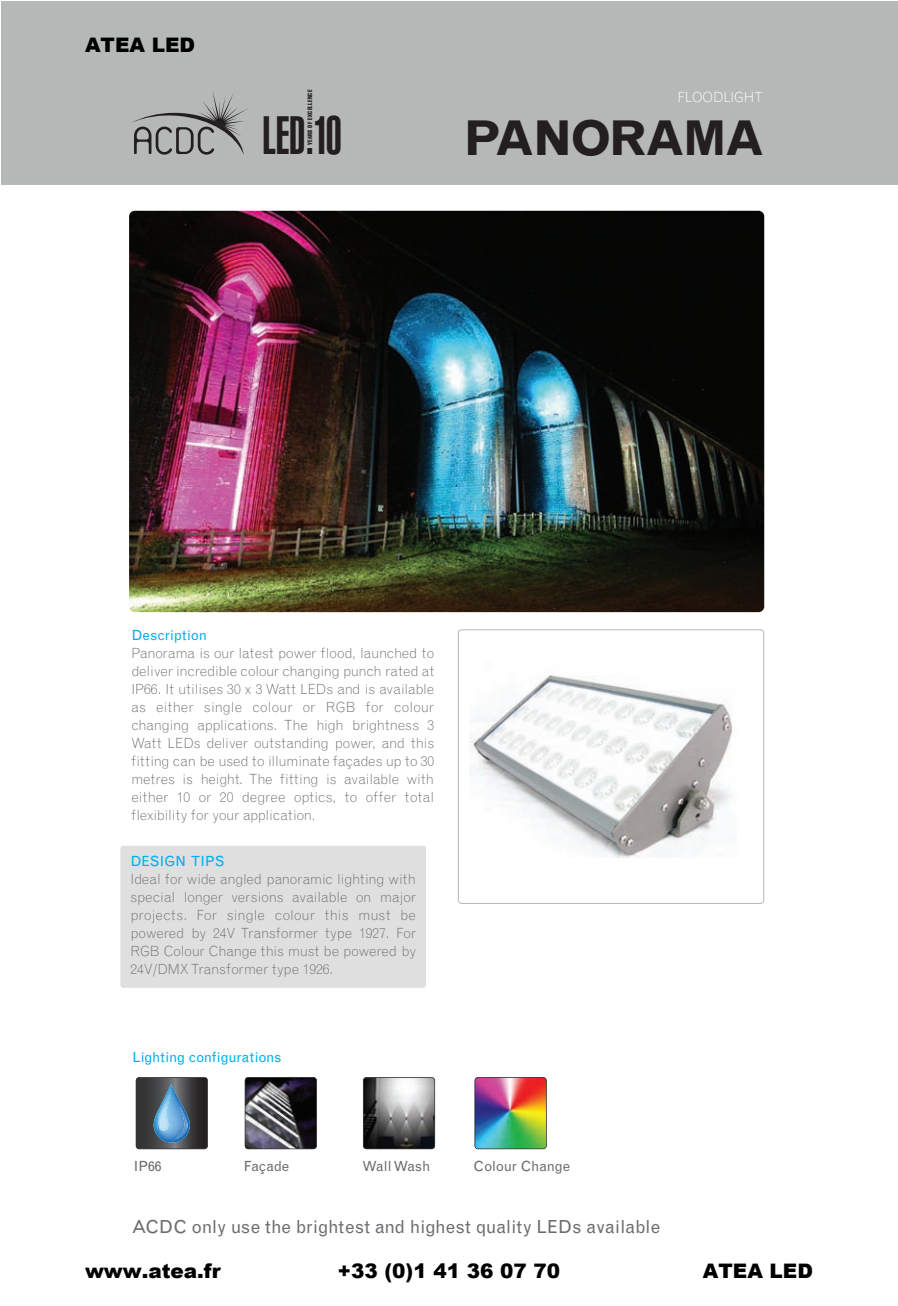
<style>
.page{position:relative;width:898px;height:1306px;background:#fff}
.page>*{position:absolute;margin:0;border:0;box-sizing:border-box;transform-origin:0 0}
.t1{font:900 extra-condensed 52.4px "Swiss 911 BT";color:#231f20;scale:.93 1}
.t2{font:700 48px "Grotesque";letter-spacing:-.06em;color:#231f20}
.t3{font:900 20px "Arial";color:#000}
.t4{font:18px "Grotesque";color:#6c6d70}
.t5{font:300 14px/18px "Grotesque";letter-spacing:-.01em;color:#6c6d70;text-align:justify}
.t6{font:14px "Grotesque";letter-spacing:-.005em;color:#00aeef}
.t7{font:14px "Grotesque";letter-spacing:-.005em;color:#6c6d70}
.t8{font:300 14px "Grotesque";letter-spacing:-.01em;color:#fff}
.t9{font:extra-condensed 6.2px "Swiss 911 BT";letter-spacing:.035em;color:#231f20;scale:1.07 1}
</style>
<div class="page">
<div style="left:878px;top:1px;width:20px;height:184px;background:#b6b8b8"></div>
<div style="left:1px;top:1px;width:879px;height:184px;background:#b6b8b8"></div>
<svg style="left:136px;top:1077px;width:71px;height:72px;background:#404b54"></svg>
<img style="left:159px;top:1093px;width:12px;height:38px">
<img style="left:175px;top:1106px;width:13px;height:33px">
<div style="left:136px;top:1077px;width:72px;height:72px;border:1px solid #231f20;border-radius:4px"></div>
<img style="left:245px;top:1077px;width:71px;height:72px;border-radius:3px">
<div style="left:245px;top:1077px;width:72px;height:72px;border:1px solid #231f20;border-radius:4px"></div>
<img style="left:363px;top:1078px;width:72px;height:71px;border-radius:3px">
<div style="left:363px;top:1077px;width:72px;height:72px;border:1px solid #231f20;border-radius:4px"></div>
<img style="left:475px;top:1077px;width:71px;height:72px;border-radius:3px">
<div style="left:474px;top:1077px;width:73px;height:72px;border:1px solid #231f20;border-radius:4px"></div>
<svg style="left:132px;top:92px;width:115px;height:63px"></svg>
<img style="left:129px;top:211px;width:635px;height:401px;border-radius:6px">
<div style="left:120px;top:846px;width:306px;height:142px;background:#dedfde;border-radius:3px"></div>
<img style="left:470px;top:675px;width:263px;height:183px">
<div style="left:458px;top:629px;width:306px;height:275px;border:2px solid #b6b8b8;border-radius:4px"></div>
<h3 class="t3" style="left:85px;top:31px;width:112px">ATEA LED</h3>
<p class="t9" style="left:308px;top:145px;width:53px;rotate:-90deg">YEARS OF EXCELLENCE</p>
<h1 class="t1" style="left:262px;top:116px;width:87px">LED.10</h1>
<p class="t8" style="left:677px;top:92px;width:87px">FLOODLIGHT</p>
<h2 class="t2" style="left:463px;top:121px;width:303px">PANORAMA</h2>
<p class="t6" style="left:131px;top:630px;width:77px">Description</p>
<p class="t5" style="left:131px;top:645px;width:304px">Panorama is our latest power flood, launched to deliver incredible colour changing punch rated at IP66. It utilises 30 x 3 Watt LEDs and is available as either single colour or RGB for colour changing applications. The high brightness 3<br>Watt LEDs deliver outstanding power, and this fitting can be used to illuminate façades up to 30 metres is height. The fitting is available with either 10 or 20 degree optics, to offer total flexibility for your application.</p>
<p class="t6" style="left:130px;top:856px;width:96px">DESIGN TIPS</p>
<p class="t5" style="left:130px;top:871px;width:287px">Ideal for wide angled panoramic lighting with special longer versions available on major projects. For single colour this must be powered by 24V Transformer type 1927. For RGB Colour Change this must be powered by 24V/DMX Transformer type 1926.</p>
<p class="t6" style="left:132px;top:1052px;width:151px">Lighting configurations</p>
<p class="t7" style="left:134px;top:1161px;width:29px">IP66</p>
<p class="t7" style="left:244px;top:1161px;width:47px">Façade</p>
<p class="t7" style="left:362px;top:1161px;width:70px">Wall Wash</p>
<p class="t7" style="left:473px;top:1161px;width:98px">Colour Change</p>
<p class="t4" style="left:131px;top:1220px;width:530px">ACDC only use the brightest and highest quality LEDs available</p>
<h3 class="t3" style="left:85px;top:1257px;width:137px">www.atea.fr</h3>
<h3 class="t3" style="left:338px;top:1257px;width:224px">+33 (0)1 41 36 07 70</h3>
<h3 class="t3" style="left:703px;top:1257px;width:112px">ATEA LED</h3>
</div>
